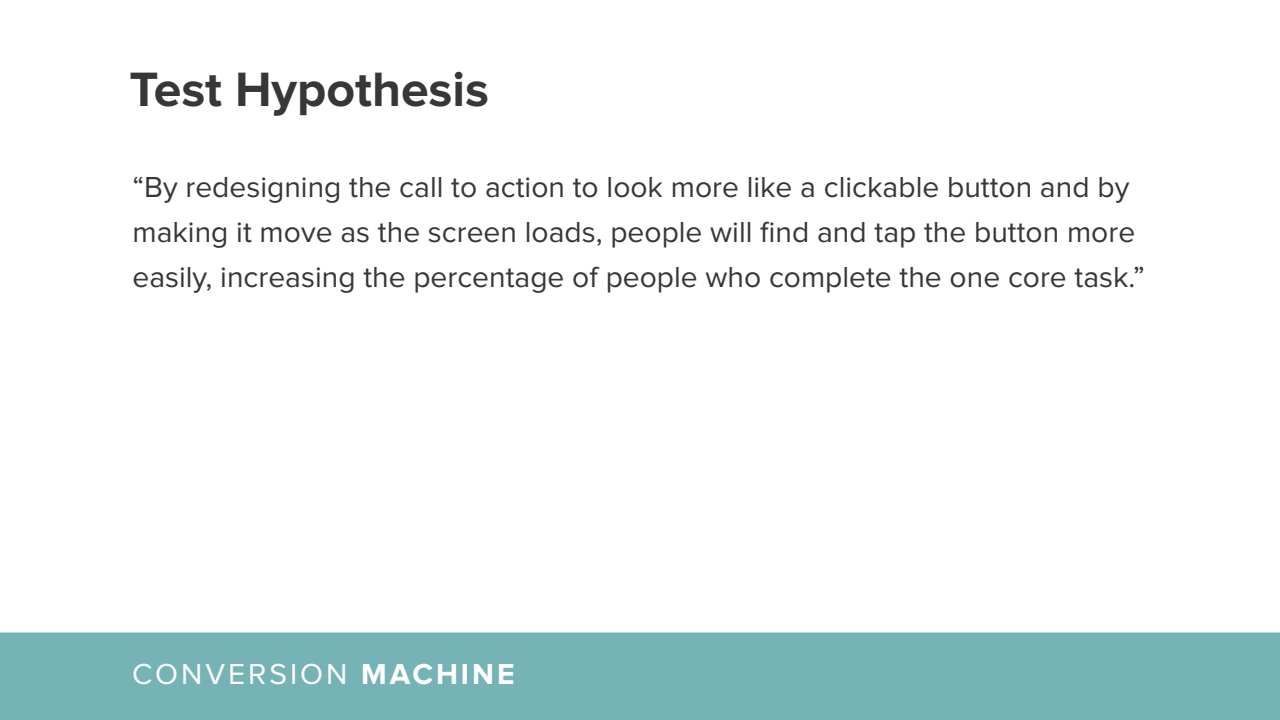
<style>
.page{position:relative;width:1280px;height:720px;background:#fff}
.page>*{position:absolute;margin:0;border:0;box-sizing:border-box;transform-origin:0 0}
.t1{font:700 50px "Proxima Nova";color:#373737}
.t2{font:30px/45px "Proxima Nova";color:#373737}
.t3{font:30px "Proxima Nova";letter-spacing:.1em;color:#fff}
.s1{font-weight:700}
</style>
<div class="page">
<div style="left:0;top:632px;width:1280px;height:88px;background:#76b3b6"></div>
<h1 class="t1" style="left:130px;top:67px;width:361px">Test Hypothesis</h1>
<p class="t2" style="left:132px;top:166px;width:1014px">“By redesigning the call to action to look more like a clickable button and by making it move as the screen loads, people will find and tap the button more easily, increasing the percentage of people who complete the one core task.”</p>
<p class="t3" style="left:132px;top:660px;width:384px">CONVERSION <span class="s1">MACHINE</span></p>
</div>
